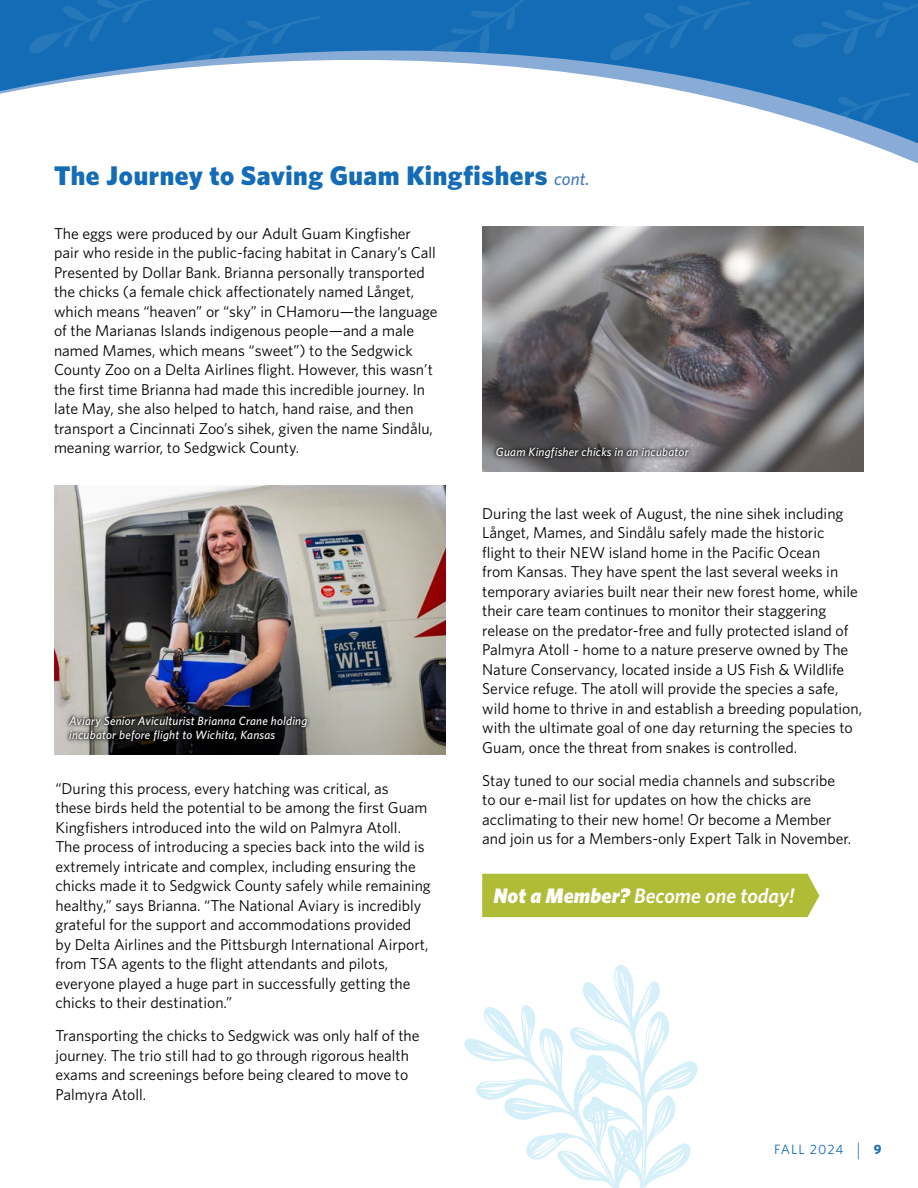
<style>
.page{position:relative;width:918px;height:1188px;background:#fff}
.page>*{position:absolute;margin:0;border:0;box-sizing:border-box;transform-origin:0 0}
.t1{font:900 27px "Whitney";letter-spacing:.02em;color:#136cb5}
.t2{font:italic 600 21px "Whitney";color:#fff}
.t3{font:15.75px/19.5px "Whitney";color:#000}
.t4{font:13.5px "Whitney";letter-spacing:.075em;color:#136cb5}
.t5{font:italic 500 12px/14.4px "Whitney";letter-spacing:.02em;color:#fff}
.s1{font-weight:500;font-style:italic;font-size:18px;color:#427bbf}
.s2{font-weight:900}
.s3{font-size:18.6px}
.s4{font-weight:700}
</style>
<div class="page">
<svg style="left:0;top:0;width:918px;height:486px"></svg>
<svg style="left:427px;top:0;width:127px;height:62px;background:#2576ba"></svg>
<svg style="left:791px;top:0;width:127px;height:54px;background:#166eb6"></svg>
<svg style="left:178px;top:16px;width:142px;height:61px"></svg>
<svg style="left:28px;top:0;width:142px;height:56px;background:#166db5"></svg>
<svg style="left:609px;top:1px;width:142px;height:62px;background:#156db5"></svg>
<svg style="left:769px;top:93px;width:142px;height:61px"></svg>
<img style="left:54px;top:486px;width:392px;height:268px">
<img style="left:482px;top:226px;width:382px;height:245px">
<svg style="left:464px;top:964px;width:234px;height:224px"></svg>
<svg style="left:492px;top:443px;width:201px;height:20px"></svg>
<div style="left:495px;top:445px;width:197px;height:16px;background:#000;opacity:.62"></div>
<svg style="left:65px;top:712px;width:247px;height:34px"></svg>
<div style="left:67px;top:714px;width:242px;height:30px;background:#000;opacity:.62"></div>
<div style="left:482px;top:874px;width:337px;height:43px;background:#b0bc36"></div>
<h1 class="t1" style="left:54px;top:157px;width:537px">The Journey to Saving Guam Kingfishers <span class="s1">cont.</span></h1>
<p class="t3" style="left:54px;top:223px;width:385px">The eggs were produced by our Adult Guam Kingfisher pair who reside in the public-facing habitat in Canary’s Call Presented by Dollar Bank. Brianna personally transported the chicks (a female chick affectionately named Långet, which means “heaven” or “sky” in CHamoru—the language of the Marianas Islands indigenous people—and a male named Mames, which means “sweet”) to the Sedgwick County Zoo on a Delta Airlines flight. However, this wasn’t the first time Brianna had made this incredible journey. In late May, she also helped to hatch, hand raise, and then transport a Cincinnati Zoo’s sihek, given the name Sindålu, meaning warrior, to Sedgwick County.</p>
<p class="t5" style="left:69px;top:714px;width:240px">Aviary Senior Aviculturist Brianna Crane holding incubator before flight to Wichita, Kansas</p>
<p class="t3" style="left:55px;top:778px;width:377px">“During this process, every hatching was critical, as<br>these birds held the potential to be among the first Guam Kingfishers introduced into the wild on Palmyra Atoll.<br>The process of introducing a species back into the wild is extremely intricate and complex, including ensuring the chicks made it to Sedgwick County safely while remaining healthy,” says Brianna. “The National Aviary is incredibly grateful for the support and accommodations provided by Delta Airlines and the Pittsburgh International Airport, from TSA agents to the flight attendants and pilots, everyone played a huge part in successfully getting the chicks to their destination.”</p>
<p class="t3" style="left:55px;top:1026px;width:366px">Transporting the chicks to Sedgwick was only half of the journey. The trio still had to go through rigorous health exams and screenings before being cleared to move to Palmyra Atoll.</p>
<p class="t5" style="left:496px;top:445px;width:194px">Guam Kingfisher chicks in an incubator</p>
<p class="t3" style="left:482px;top:503px;width:381px">During the last week of August, the nine sihek including Långet, Mames, and Sindålu safely made the historic<br>flight to their NEW island home in the Pacific Ocean<br>from Kansas. They have spent the last several weeks in temporary aviaries built near their new forest home, while their care team continues to monitor their staggering release on the predator-free and fully protected island of Palmyra Atoll - home to a nature preserve owned by The Nature Conservancy, located inside a US Fish &amp; Wildlife Service refuge. The atoll will provide the species a safe, wild home to thrive in and establish a breeding population, with the ultimate goal of one day returning the species to Guam, once the threat from snakes is controlled.</p>
<p class="t3" style="left:482px;top:770px;width:370px">Stay tuned to our social media channels and subscribe to our e-mail list for updates on how the chicks are acclimating to their new home! Or become a Member and join us for a Members-only Expert Talk in November.</p>
<h2 class="t2" style="left:494px;top:882px;width:303px"><span class="s2">Not a Member?</span> Become one today!</h2>
<p class="t4" style="left:774px;top:1140px;width:109px">FALL 2024 <span class="s3">|</span> <span class="s4">9</span></p>
</div>
